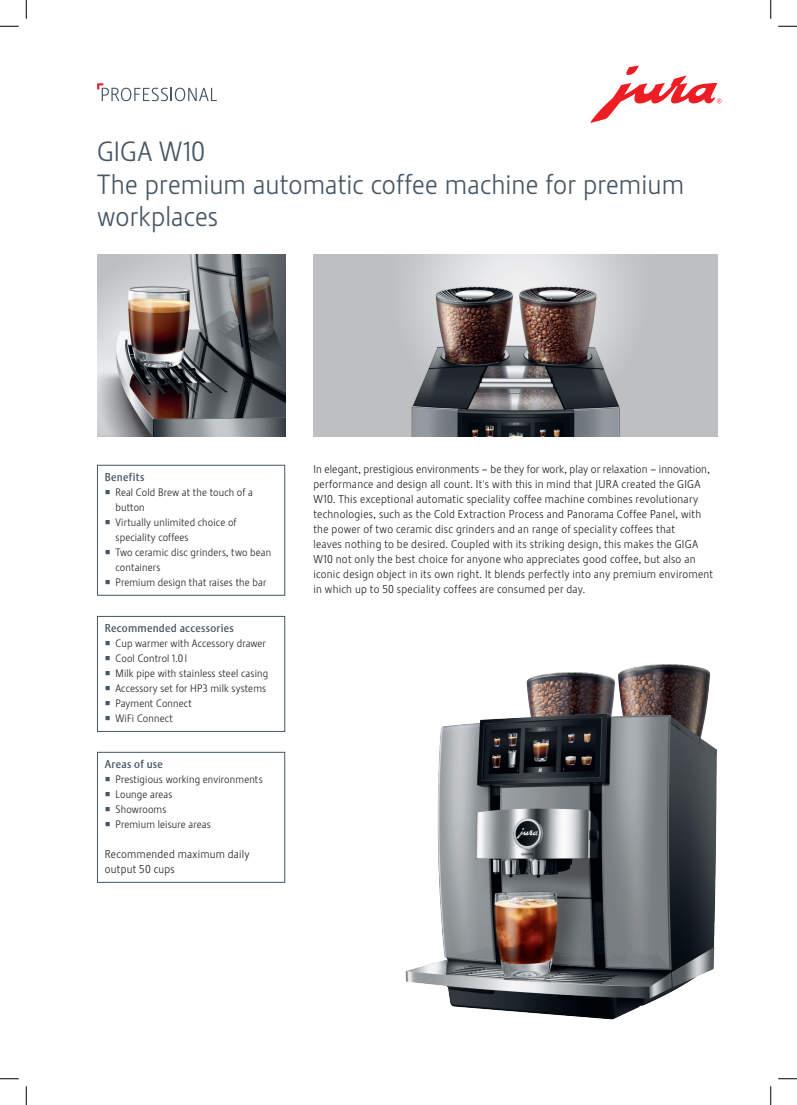
<style>
.page{position:relative;width:797px;height:1105px;background:#fff}
.page>*{position:absolute;margin:0;border:0;box-sizing:border-box;transform-origin:0 0}
.t1{font:27.5px/32.5px "Stalemate Pro 2 J Light";letter-spacing:.005em;color:#465664}
.t2{font:11.25px/15px "Stalemate Pro 2 J Light";letter-spacing:.02em;color:#231f20}
.t3{font:11.25px "Stalemate Pro 2 J Medium";letter-spacing:.025em;color:#465664}
.t4{font:10.62px/15px "Stalemate Pro 2 J Light";letter-spacing:.015em;color:#231f20}
</style>
<div class="page">
<img style="left:405px;top:664px;width:312px;height:356px">
<img style="left:313px;top:255px;width:404px;height:182px">
<img style="left:97px;top:255px;width:188px;height:182px">
<div style="left:97px;top:465px;width:188px;height:131px;border:1px solid #465664"></div>
<div style="left:97px;top:616px;width:188px;height:116px;border:1px solid #465664"></div>
<div style="left:97px;top:752px;width:188px;height:131px;border:1px solid #465664"></div>
<svg style="left:590px;top:66px;width:131px;height:57px"></svg>
<svg style="left:97px;top:83px;width:120px;height:18px"></svg>
<svg style="left:0;top:25px;width:19px;height:2px"></svg>
<svg style="left:778px;top:25px;width:19px;height:2px"></svg>
<svg style="left:0;top:1078px;width:19px;height:1px"></svg>
<svg style="left:778px;top:1078px;width:19px;height:1px"></svg>
<svg style="left:25px;top:0;width:2px;height:19px"></svg>
<svg style="left:25px;top:1086px;width:2px;height:19px"></svg>
<svg style="left:770px;top:0;width:1px;height:19px"></svg>
<svg style="left:770px;top:1086px;width:1px;height:19px"></svg>
<h1 class="t1" style="left:97px;top:136px;width:588px">GIGA W10<br>The premium automatic coffee machine for premium workplaces</h1>
<p class="t3" style="left:105px;top:470px;width:41px">Benefits</p>
<p class="t4" style="left:115px;top:485px;width:157px">Real Cold Brew at the touch of a button<br>Virtually unlimited choice of speciality coffees<br>Two ceramic disc grinders, two bean containers<br>Premium design that raises the bar</p>
<p class="t3" style="left:105px;top:621px;width:130px">Recommended accessories</p>
<p class="t4" style="left:115px;top:636px;width:154px">Cup warmer with Accessory drawer<br>Cool Control 1.0 l<br>Milk pipe with stainless steel casing<br>Accessory set for HP3 milk systems<br>Payment Connect<br>WiFi Connect</p>
<p class="t3" style="left:105px;top:757px;width:60px">Areas of use</p>
<p class="t4" style="left:115px;top:772px;width:149px">Prestigious working environments<br>Lounge areas<br>Showrooms<br>Premium leisure areas</p>
<p class="t2" style="left:105px;top:847px;width:146px">Recommended maximum daily output 50 cups</p>
<p class="t2" style="left:313px;top:462px;width:401px">In elegant, prestigious environments – be they for work, play or relaxation – innovation, performance and design all count. It's with this in mind that JURA created the GIGA W10. This exceptional automatic speciality coffee machine combines revolutionary technologies, such as the Cold Extraction Process and Panorama Coffee Panel, with the power of two ceramic disc grinders and an range of speciality coffees that<br>leaves nothing to be desired. Coupled with its striking design, this makes the GIGA W10 not only the best choice for anyone who appreciates good coffee, but also an iconic design object in its own right. It blends perfectly into any premium enviroment in which up to 50 speciality coffees are consumed per day.</p>
</div>
